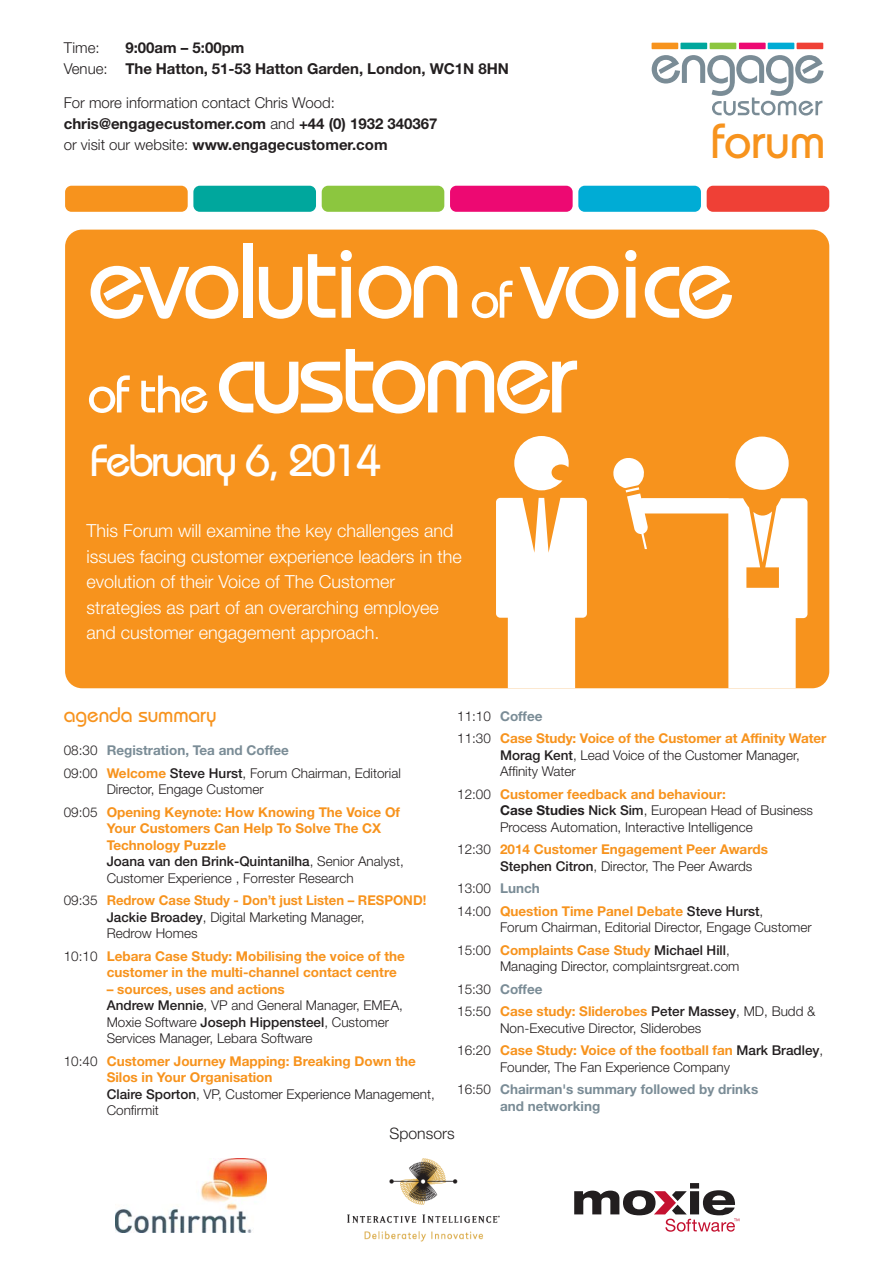
<style>
.page{position:relative;width:893px;height:1263px;background:#fff}
.page>*{position:absolute;margin:0;border:0;box-sizing:border-box;transform-origin:0 0}
.t1{font:500 105.75px/94.8px "Bauhaus";letter-spacing:-.05em;color:#fff}
.t2{font:500 49.2px "Bauhaus";color:#f7931d}
.t3{font:500 45px "Bauhaus";letter-spacing:-.05em;color:#fff}
.t4{font:500 21px "Bauhaus";color:#f7931d}
.t5{font:300 18px/25.5px "Helvetica Neue";color:#fff}
.t6{font:300 15.75px "Helvetica Neue";color:#231f20}
.t7{font:700 15px/21px "Helvetica Neue";color:#231f20}
.t8{font:300 15px "Helvetica Neue";color:#231f20}
.t9{font:300 13.5px/16.5px "Helvetica Neue";color:#231f20}
.t10{font:700 13.5px/16.5px "Helvetica Neue";color:#f7931d}
.t11{font:700 13.5px "Helvetica Neue";color:#7a8c96}
.s1{font-weight:300}
.s2{font-size:52.95px}
.s3{font-weight:700;color:#7a8c96}
.s4{font-weight:700;color:#f7931d}
.s5{font-weight:500}
.s6{font-weight:300;color:#231f20}
.s7{font-weight:500;color:#231f20}
.s8{color:#7a8c96}
.s9{font-weight:700}
</style>
<div class="page">
<img style="left:348px;top:1159px;width:152px;height:83px">
<svg style="left:574px;top:1183px;width:165px;height:49px"></svg>
<img style="left:115px;top:1158px;width:152px;height:75px">
<div style="left:65px;top:230px;width:764px;height:458px;background:#f7931d;border-radius:17px"></div>
<svg style="left:514px;top:436px;width:55px;height:54px"></svg>
<svg style="left:496px;top:498px;width:91px;height:190px;background:#fdeedd"></svg>
<div style="left:735px;top:437px;width:54px;height:53px;background:#fff;border-radius:50%"></div>
<svg style="left:613px;top:456px;width:194px;height:232px"></svg>
<svg style="left:652px;top:55px;width:171px;height:61px"></svg>
<div style="left:739px;top:43px;width:27px;height:6px;background:#ed0972"></div>
<div style="left:768px;top:43px;width:26px;height:6px;background:#00acd5"></div>
<div style="left:680px;top:43px;width:27px;height:6px;background:#00a79d"></div>
<div style="left:710px;top:43px;width:26px;height:6px;background:#8cc63f"></div>
<div style="left:651px;top:43px;width:27px;height:6px;background:#f7931d"></div>
<div style="left:796px;top:43px;width:27px;height:6px;background:#ef4036"></div>
<div style="left:65px;top:186px;width:123px;height:26px;background:#f7931d;border-radius:6px"></div>
<div style="left:193px;top:186px;width:123px;height:26px;background:#00a79d;border-radius:6px"></div>
<div style="left:322px;top:186px;width:122px;height:26px;background:#8cc63f;border-radius:6px"></div>
<div style="left:450px;top:186px;width:123px;height:26px;background:#ed0972;border-radius:6px"></div>
<div style="left:578px;top:186px;width:123px;height:26px;background:#00acd5;border-radius:6px"></div>
<div style="left:707px;top:186px;width:122px;height:26px;background:#ef4036;border-radius:6px"></div>
<p class="t7" style="left:64px;top:38px;width:447px;text-indent:62px">9:00am – 5:00pm<br><span class="s1">Venue:</span> The Hatton, 51-53 Hatton Garden, London, WC1N 8HN</p>
<p class="t7" style="left:64px;top:94px;width:375px"><span class="s1">For more information contact Chris Wood: </span>chris@engagecustomer.com <span class="s1">and</span> +44 (0) 1932 340367 <span class="s1">or visit our website:</span> www.engagecustomer.com</p>
<p class="t8" style="left:64px;top:42px;width:37px">Time:</p>
<h2 class="t2" style="left:710px;top:123px;width:116px">forum</h2>
<h1 class="t1" style="left:87px;top:245px;width:649px">evolution <span class="s2">of</span> voice <span class="s2">of the</span>customer</h1>
<h3 class="t3" style="left:91px;top:445px;width:292px">February 6, 2014</h3>
<h3 class="t5" style="left:86px;top:520px;width:377px">This Forum will examine the key challenges and issues facing customer experience leaders in the evolution of their Voice of The Customer strategies as part of an overarching employee and customer engagement approach.</h3>
<h3 class="t4" style="left:64px;top:708px;width:154px">agenda summary</h3>
<p class="t9" style="left:64px;top:741px;width:339px;line-height:22.5px">08:30 <span class="s3">Registration, Tea and Coffee<br></span>09:00 <span class="s4">Welcome</span> <span class="s5">Steve Hurst</span>, Forum Chairman, Editorial</p>
<p class="t10" style="left:64px;top:779px;width:338px;line-height:22.5px;text-indent:43px"><span class="s6">Director, Engage Customer<br>09:05</span> Opening Keynote: How Knowing The Voice Of</p>
<p class="t9" style="left:107px;top:822px;width:299px"><span class="s4">Your Customers Can Help To Solve The CX Technology Puzzle<br></span><span class="s5">Joana van den Brink-Quintanilha</span>, Senior Analyst, Customer Experience , Forrester Research</p>
<p class="t9" style="left:107px;top:894px;width:321px;text-indent:-43px">09:35 <span class="s4">Redrow Case Study - Don’t just Listen – RESPOND!<br></span><span class="s5">Jackie Broadey</span>, Digital Marketing Manager,<br>Redrow Homes</p>
<p class="t10" style="left:107px;top:949px;width:300px;text-indent:-43px"><span class="s6">10:10</span> Lebara Case Study: Mobilising the voice of the customer in the multi-channel contact centre</p>
<p class="t9" style="left:107px;top:982px;width:298px"><span class="s4">– sources, uses and actions<br></span><span class="s5">Andrew Mennie</span>, VP and General Manager, EMEA, Moxie Software <span class="s5">Joseph Hippensteel</span>, Customer Services Manager, Lebara Software</p>
<p class="t10" style="left:107px;top:1054px;width:330px;text-indent:-43px"><span class="s6">10:40</span> Customer Journey Mapping: Breaking Down the Silos in Your Organisation<br><span class="s7">Claire Sporton</span><span class="s6">, VP, Customer Experience Management, Confirmit</span></p>
<p class="t10" style="left:457px;top:706px;width:371px;line-height:22.5px"><span class="s6">11:10</span> <span class="s8">Coffee<br></span><span class="s6">11:30</span> Case Study: Voice of the Customer at Affinity Water</p>
<p class="t9" style="left:500px;top:748px;width:301px"><span class="s5">Morag Kent</span>, Lead Voice of the Customer Manager,<br>Affinity Water</p>
<p class="t9" style="left:500px;top:787px;width:314px;text-indent:-43px">12:00 <span class="s4">Customer feedback and behaviour:<br></span><span class="s9">Case Studies</span> <span class="s5">Nick Sim</span>, European Head of Business<br>Process Automation, Interactive Intelligence</p>
<p class="t10" style="left:500px;top:842px;width:269px;text-indent:-43px"><span class="s6">12:30</span> 2014 Customer Engagement Peer Awards<br><span class="s7">Stephen Citron</span><span class="s6">, Director, The Peer Awards</span></p>
<p class="t10" style="left:457px;top:878px;width:308px;line-height:22.5px"><span class="s6">13:00</span> <span class="s8">Lunch<br></span><span class="s6">14:00</span> Question Time Panel Debate <span class="s7">Steve Hurst</span><span class="s6">,</span></p>
<p class="t9" style="left:457px;top:917px;width:356px;line-height:22.5px;text-indent:43px">Forum Chairman, Editorial Director, Engage Customer<br>15:00 <span class="s4">Complaints Case Study</span> <span class="s5">Michael Hill</span>,</p>
<p class="t9" style="left:457px;top:956px;width:360px;line-height:22.5px;text-indent:43px">Managing Director, complaintsrgreat.com<br>15:30 <span class="s3">Coffee<br></span>15:50 <span class="s4">Case study: Sliderobes</span> <span class="s5">Peter Massey</span>, MD, Budd &amp;</p>
<p class="t9" style="left:457px;top:1018px;width:368px;line-height:22.5px;text-indent:43px">Non-Executive Director, Sliderobes<br>16:20 <span class="s4">Case Study: Voice of the football fan</span> <span class="s5">Mark Bradley</span>,</p>
<p class="t9" style="left:457px;top:1057px;width:303px;line-height:22.5px;text-indent:43px">Founder, The Fan Experience Company<br>16:50 <span class="s3">Chairman's summary followed by drinks</span></p>
<p class="t11" style="left:500px;top:1101px;width:102px">and networking</p>
<p class="t6" style="left:389px;top:1128px;width:67px">Sponsors</p>
</div>
